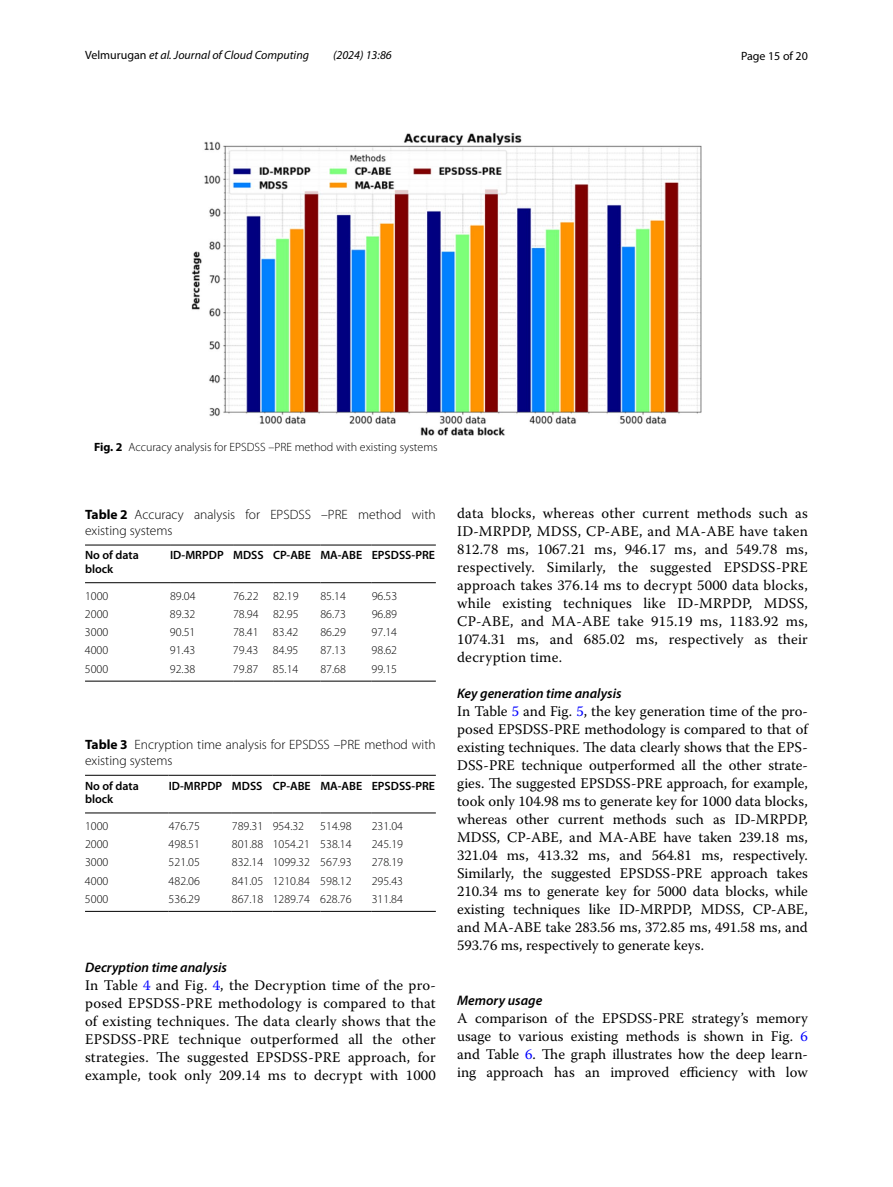
<style>
.page{position:relative;width:893px;height:1187px;background:#fff}
.page>*{position:absolute;margin:0;border:0;box-sizing:border-box;transform-origin:0 0}
.t1{font:14.7px/18px "Warnock Pro";letter-spacing:.01em;color:#000;text-align:justify}
.t2{font:italic 600 13.8px "Myriad Pro";color:#000}
.t3{font:300 13.5px/16.5px "Myriad Pro";color:#000}
.t4{font:300 12px "Myriad Pro";color:#000}
.t5{font:600 12px/13.5px "Myriad Pro";color:#000}
.t6{font:italic 12px "Myriad Pro";color:#000}
.t7{font:12px "Myriad Pro";color:#000}
.s1{font-style:normal}
.s2{font-weight:700}
.s3{color:#00f}
</style>
<div class="page">
<img style="left:191px;top:133px;width:511px;height:302px">
<hr style="left:85px;top:544px;width:85px;height:1px;background:#000">
<hr style="left:85px;top:582px;width:85px;height:1px;background:#000">
<hr style="left:170px;top:544px;width:63px;height:1px;background:#000">
<hr style="left:170px;top:582px;width:63px;height:1px;background:#000">
<hr style="left:233px;top:544px;width:40px;height:1px;background:#000">
<hr style="left:233px;top:582px;width:40px;height:1px;background:#000">
<hr style="left:273px;top:544px;width:47px;height:1px;background:#000">
<hr style="left:273px;top:582px;width:47px;height:1px;background:#000">
<hr style="left:320px;top:544px;width:52px;height:1px;background:#000">
<hr style="left:320px;top:582px;width:52px;height:1px;background:#000">
<hr style="left:372px;top:544px;width:64px;height:1px;background:#000">
<hr style="left:372px;top:582px;width:64px;height:1px;background:#000">
<hr style="left:85px;top:680px;width:85px;height:1px;background:#000">
<hr style="left:170px;top:680px;width:63px;height:1px;background:#000">
<hr style="left:233px;top:680px;width:40px;height:1px;background:#000">
<hr style="left:273px;top:680px;width:47px;height:1px;background:#000">
<hr style="left:320px;top:680px;width:52px;height:1px;background:#000">
<hr style="left:372px;top:680px;width:64px;height:1px;background:#000">
<hr style="left:85px;top:775px;width:84px;height:1px;background:#000">
<hr style="left:85px;top:812px;width:84px;height:1px;background:#000">
<hr style="left:169px;top:775px;width:63px;height:1px;background:#000">
<hr style="left:169px;top:812px;width:63px;height:1px;background:#000">
<hr style="left:232px;top:775px;width:41px;height:1px;background:#000">
<hr style="left:232px;top:812px;width:41px;height:1px;background:#000">
<hr style="left:273px;top:775px;width:47px;height:1px;background:#000">
<hr style="left:273px;top:812px;width:47px;height:1px;background:#000">
<hr style="left:320px;top:775px;width:52px;height:1px;background:#000">
<hr style="left:320px;top:812px;width:52px;height:1px;background:#000">
<hr style="left:372px;top:775px;width:64px;height:1px;background:#000">
<hr style="left:372px;top:812px;width:64px;height:1px;background:#000">
<hr style="left:85px;top:911px;width:84px;height:1px;background:#000">
<hr style="left:169px;top:911px;width:63px;height:1px;background:#000">
<hr style="left:232px;top:911px;width:41px;height:1px;background:#000">
<hr style="left:273px;top:911px;width:47px;height:1px;background:#000">
<hr style="left:320px;top:911px;width:52px;height:1px;background:#000">
<hr style="left:372px;top:911px;width:64px;height:1px;background:#000">
<p class="t6" style="left:85px;top:48px;width:225px"><span class="s1">Velmurugan</span> et al. Journal of Cloud Computing</p>
<p class="t6" style="left:333px;top:48px;width:60px">(2024) 13:86</p>
<p class="t7" style="left:741px;top:48px;width:68px">Page 15 of 20</p>
<p class="t4" style="left:94px;top:440px;width:345px"><span class="s2">Fig. 2</span> Accuracy analysis for EPSDSS –PRE method with existing systems</p>
<p class="t3" style="left:85px;top:506px;width:352px"><span class="s2">Table 2</span> Accuracy analysis for EPSDSS –PRE method with existing systems</p>
<p class="t5" style="left:85px;top:548px;width:55px">No of data block</p>
<p class="t5" style="left:170px;top:548px;width:267px">ID-MRPDP MDSS CP-ABE MA-ABE EPSDSS-PRE</p>
<p class="t4" style="left:85px;top:589px;width:25px">1000</p>
<p class="t4" style="left:170px;top:589px;width:27px">89.04</p>
<p class="t4" style="left:233px;top:589px;width:67px">76.22 82.19</p>
<p class="t4" style="left:320px;top:589px;width:27px">85.14</p>
<p class="t4" style="left:372px;top:589px;width:27px">96.53</p>
<p class="t4" style="left:85px;top:607px;width:25px">2000</p>
<p class="t4" style="left:170px;top:607px;width:27px">89.32</p>
<p class="t4" style="left:233px;top:607px;width:67px">78.94 82.95</p>
<p class="t4" style="left:320px;top:607px;width:27px">86.73</p>
<p class="t4" style="left:372px;top:607px;width:27px">96.89</p>
<p class="t4" style="left:85px;top:625px;width:25px">3000</p>
<p class="t4" style="left:170px;top:625px;width:27px">90.51</p>
<p class="t4" style="left:233px;top:625px;width:67px">78.41 83.42</p>
<p class="t4" style="left:320px;top:625px;width:27px">86.29</p>
<p class="t4" style="left:372px;top:625px;width:27px">97.14</p>
<p class="t4" style="left:85px;top:643px;width:25px">4000</p>
<p class="t4" style="left:170px;top:643px;width:27px">91.43</p>
<p class="t4" style="left:233px;top:643px;width:67px">79.43 84.95</p>
<p class="t4" style="left:320px;top:643px;width:27px">87.13</p>
<p class="t4" style="left:372px;top:643px;width:27px">98.62</p>
<p class="t4" style="left:85px;top:662px;width:25px">5000</p>
<p class="t4" style="left:170px;top:662px;width:27px">92.38</p>
<p class="t4" style="left:233px;top:662px;width:67px">79.87 85.14</p>
<p class="t4" style="left:320px;top:662px;width:27px">87.68</p>
<p class="t4" style="left:372px;top:662px;width:27px">99.15</p>
<p class="t3" style="left:85px;top:736px;width:352px"><span class="s2">Table 3</span> Encryption time analysis for EPSDSS –PRE method with existing systems</p>
<p class="t5" style="left:85px;top:778px;width:55px">No of data block</p>
<p class="t5" style="left:169px;top:778px;width:268px">ID-MRPDP MDSS CP-ABE MA-ABE EPSDSS-PRE</p>
<p class="t4" style="left:85px;top:819px;width:25px">1000</p>
<p class="t4" style="left:169px;top:819px;width:33px">476.75</p>
<p class="t4" style="left:232px;top:819px;width:74px">789.31 954.32</p>
<p class="t4" style="left:320px;top:819px;width:33px">514.98</p>
<p class="t4" style="left:372px;top:819px;width:33px">231.04</p>
<p class="t4" style="left:85px;top:837px;width:25px">2000</p>
<p class="t4" style="left:169px;top:837px;width:33px">498.51</p>
<p class="t4" style="left:232px;top:837px;width:121px">801.88 1054.21 538.14</p>
<p class="t4" style="left:372px;top:837px;width:33px">245.19</p>
<p class="t4" style="left:85px;top:855px;width:25px">3000</p>
<p class="t4" style="left:169px;top:855px;width:33px">521.05</p>
<p class="t4" style="left:232px;top:855px;width:121px">832.14 1099.32 567.93</p>
<p class="t4" style="left:372px;top:855px;width:33px">278.19</p>
<p class="t4" style="left:85px;top:873px;width:25px">4000</p>
<p class="t4" style="left:169px;top:873px;width:33px">482.06</p>
<p class="t4" style="left:232px;top:873px;width:121px">841.05 1210.84 598.12</p>
<p class="t4" style="left:372px;top:873px;width:33px">295.43</p>
<p class="t4" style="left:85px;top:892px;width:25px">5000</p>
<p class="t4" style="left:169px;top:892px;width:33px">536.29</p>
<p class="t4" style="left:232px;top:892px;width:121px">867.18 1289.74 628.76</p>
<p class="t4" style="left:372px;top:892px;width:33px">311.84</p>
<p class="t2" style="left:85px;top:958px;width:144px">Decryption time analysis</p>
<p class="t1" style="left:85px;top:975px;width:352px">In Table <span class="s3">4</span> and Fig. <span class="s3">4</span>, the Decryption time of the pro&shy;posed EPSDSS-PRE methodology is compared to that of existing techniques. The data clearly shows that the EPSDSS-PRE technique outperformed all the other strategies. The suggested EPSDSS-PRE approach, for example, took only 209.14 ms to decrypt with 1000</p>
<p class="t1" style="left:457px;top:503px;width:352px">data blocks, whereas other current methods such as ID-MRPDP, MDSS, CP-ABE, and MA-ABE have taken 812.78 ms, 1067.21 ms, 946.17 ms, and 549.78 ms, respectively. Similarly, the suggested EPSDSS-PRE approach takes 376.14 ms to decrypt 5000 data blocks, while existing techniques like ID-MRPDP, MDSS, CP-ABE, and MA-ABE take 915.19 ms, 1183.92 ms, 1074.31 ms, and 685.02 ms, respectively as their decryption time.</p>
<p class="t2" style="left:457px;top:684px;width:166px">Key generation time analysis</p>
<p class="t1" style="left:457px;top:701px;width:352px">In Table <span class="s3">5</span> and Fig. <span class="s3">5</span>, the key generation time of the pro&shy;posed EPSDSS-PRE methodology is compared to that of existing techniques. The data clearly shows that the EPS-DSS-PRE technique outperformed all the other strate&shy;gies. The suggested EPSDSS-PRE approach, for example, took only 104.98 ms to generate key for 1000 data blocks, whereas other current methods such as ID-MRPDP, MDSS, CP-ABE, and MA-ABE have taken 239.18 ms, 321.04 ms, 413.32 ms, and 564.81 ms, respectively.<br>Similarly, the suggested EPSDSS-PRE approach takes 210.34 ms to generate key for 5000 data blocks, while existing techniques like ID-MRPDP, MDSS, CP-ABE, and MA-ABE take 283.56 ms, 372.85 ms, 491.58 ms, and 593.76 ms, respectively to generate keys.</p>
<p class="t2" style="left:457px;top:991px;width:87px">Memory usage</p>
<p class="t1" style="left:457px;top:1008px;width:352px">A comparison of the EPSDSS-PRE strategy’s memory usage to various existing methods is shown in Fig. <span class="s3">6 </span>and Table <span class="s3">6</span>. The graph illustrates how the deep learn&shy;ing approach has an improved efficiency with low</p>
</div>
